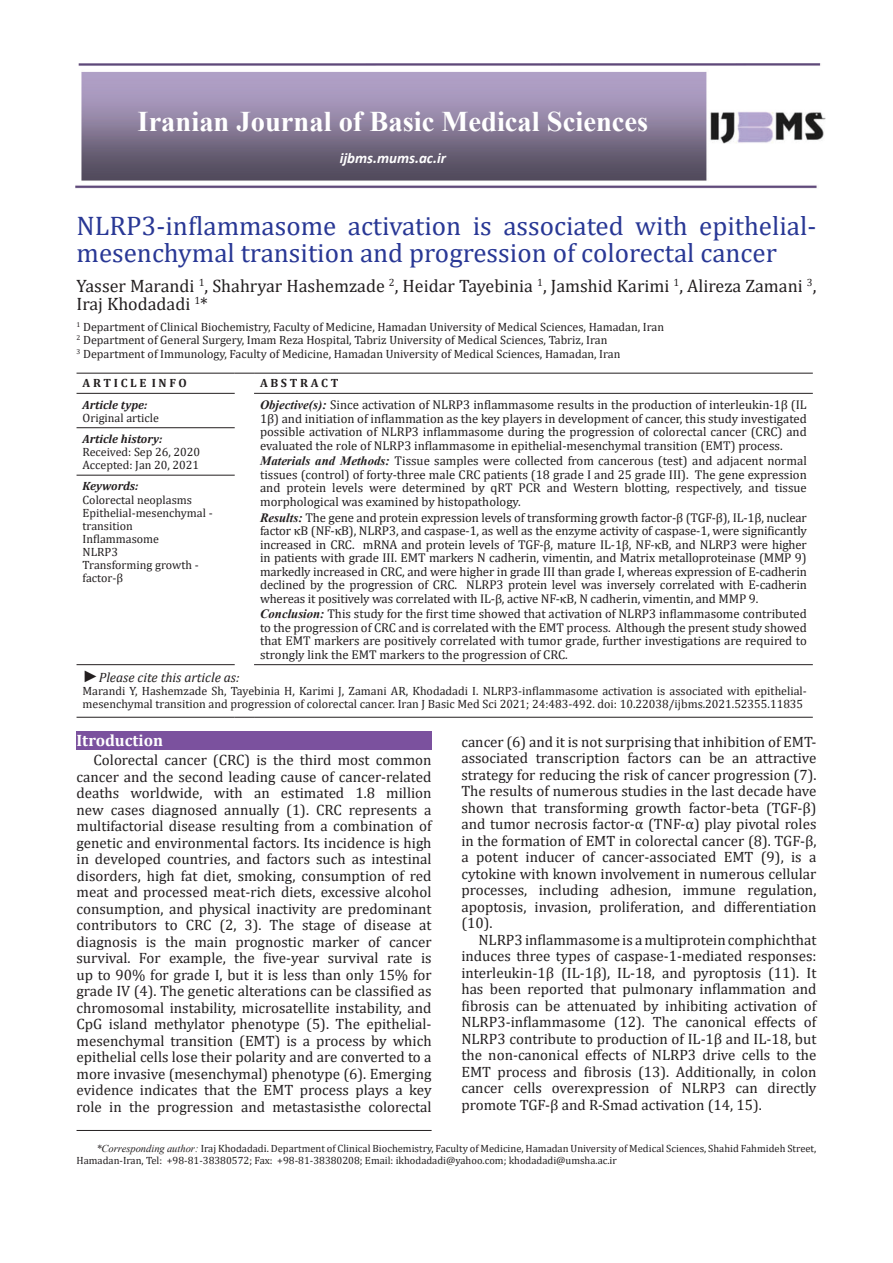
<style>
.page{position:relative;width:893px;height:1263px;background:#fff}
.page>*{position:absolute;margin:0;border:0;box-sizing:border-box;transform-origin:0 0}
.t1{font:700 28.5px "Times New Roman";color:#fff}
.t2{font:27px/27px "Cambria";color:#293895}
.t3{font:18px/17.5px "Cambria";color:#231f20}
.t4{font:700 16.5px "Cambria";color:#fff}
.t5{font:15px/16.5px "Cambria";color:#231f20;text-align:justify}
.t6{font:italic 700 15px "Calibri";color:#fff}
.t7{font:italic 13.5px "Cambria";color:#231f20}
.t8{font:12.75px/13.5px "Cambria";color:#231f20;text-align:justify}
.t9{font:12px/13px "Cambria";color:#231f20}
.t10{font:12px/13px "Cambria Math";color:#231f20}
.t11{font:italic 700 12px "Cambria";color:#231f20}
.t12{font:700 12px "Cambria";color:#231f20}
.t13{font:10.5px/12.6px "Cambria";color:#231f20}
.s1{font-family:"Times New Roman";font-weight:700;font-style:italic}
.s2{font-family:"Times New Roman";font-size:16.5px}
.s3{font-family:"Times New Roman";font-style:italic}
</style>
<div class="page">
<hr style="left:77px;top:1130px;width:355px;height:1px;background:#231f20">
<img style="left:75px;top:64px;width:750px;height:125px">
<hr style="left:77px;top:373px;width:158px;height:1px;background:#231f20">
<svg style="left:235px;top:373px;width:19px;height:1px"></svg>
<hr style="left:254px;top:373px;width:559px;height:1px;background:#231f20">
<hr style="left:77px;top:393px;width:158px;height:1px;background:#231f20">
<hr style="left:77px;top:427px;width:158px;height:1px;background:#231f20">
<hr style="left:254px;top:393px;width:559px;height:1px;background:#231f20">
<hr style="left:77px;top:475px;width:158px;height:1px;background:#231f20">
<hr style="left:77px;top:717px;width:158px;height:1px;background:#231f20">
<svg style="left:235px;top:717px;width:19px;height:1px"></svg>
<hr style="left:254px;top:717px;width:559px;height:1px;background:#231f20">
<hr style="left:77px;top:664px;width:158px;height:1px;background:#231f20">
<hr style="left:254px;top:664px;width:559px;height:1px;background:#231f20">
<div style="left:77px;top:731px;width:355px;height:19px;background:#7b519e"></div>
<h1 class="t1" style="left:138px;top:101px;width:512px">Iranian Journal of Basic Medical Sciences</h1>
<p class="t6" style="left:340px;top:147px;width:108px">ijbms.mums.ac.ir</p>
<h2 class="t2" style="left:77px;top:212px;width:741px">NLRP3-inflammasome activation is associated with epithelial&shy;mesenchymal transition and progression of colorectal cancer</h2>
<p class="t3" style="left:77px;top:277px;width:741px">Yasser Marandi <sup>1</sup>, Shahryar Hashemzade <sup>2</sup>, Heidar Tayebinia <sup>1</sup>, Jamshid Karimi <sup>1</sup>, Alireza Zamani <sup>3</sup>,<br>Iraj Khodadadi <sup>1</sup>*</p>
<p class="t9" style="left:77px;top:320px;width:589px;line-height:13.5px"><sup>1</sup> Department of Clinical Biochemistry, Faculty of Medicine, Hamadan University of Medical Sciences, Hamadan, Iran<br><sup>2</sup> Department of General Surgery, Imam Reza Hospital, Tabriz University of Medical Sciences, Tabriz, Iran<br><sup>3</sup> Department of Immunology, Faculty of Medicine, Hamadan University of Medical Sciences, Hamadan, Iran</p>
<p class="t12" style="left:83px;top:375px;width:106px">A R T I C L E I N F O</p>
<p class="t12" style="left:260px;top:375px;width:80px">A B S T R A C T</p>
<p class="t11" style="left:83px;top:396px;width:66px">Article type:</p>
<p class="t10" style="left:83px;top:411px;width:78px">Original article</p>
<p class="t8" style="left:260px;top:398px;width:548px"><span class="s1">Objective(s):</span> Since activation of NLRP3 inflammasome results in the production of interleukin-1β (IL 1β) and initiation of inflammation as the key players in development of cancer, this study investigated possible activation of NLRP3 inflammasome during the progression of colorectal cancer (CRC) and evaluated the role of NLRP3 inflammasome in epithelial-mesenchymal transition (EMT) process.</p>
<p class="t8" style="left:260px;top:454px;width:548px"><span class="s1">Materials and Methods:</span> Tissue samples were collected from cancerous (test) and adjacent normal tissues (control) of forty-three male CRC patients (18 grade I and 25 grade III). The gene expression and protein levels were determined by qRT PCR and Western blotting, respectively, and tissue morphological was examined by histopathology.</p>
<p class="t8" style="left:260px;top:510px;width:548px"><span class="s1">Results:</span> The gene and protein expression levels of transforming growth factor-β (TGF-β), IL-1β, nuclear factor κB (NF-κB), NLRP3, and caspase-1, as well as the enzyme activity of caspase-1, were significantly increased in CRC. mRNA and protein levels of TGF-β, mature IL-1β, NF-κB, and NLRP3 were higher in patients with grade III. EMT markers N cadherin, vimentin, and Matrix metalloproteinase (MMP 9) markedly increased in CRC, and were higher in grade III than grade I, whereas expression of E-cadherin declined by the progression of CRC. NLRP3 protein level was inversely correlated with E-cadherin whereas it positively was correlated with IL-β, active NF-κB, N cadherin, vimentin, and MMP 9.</p>
<p class="t8" style="left:260px;top:607px;width:548px"><span class="s1">Conclusion:</span> This study for the first time showed that activation of NLRP3 inflammasome contributed to the progression of CRC and is correlated with the EMT process. Although the present study showed that EMT markers are positively correlated with tumor grade, further investigations are required to strongly link the EMT markers to the progression of CRC.</p>
<p class="t11" style="left:83px;top:430px;width:81px">Article history:</p>
<p class="t10" style="left:83px;top:445px;width:119px">Received: Sep 26, 2020<br>Accepted: Jan 20, 2021</p>
<p class="t11" style="left:83px;top:478px;width:57px">Keywords:</p>
<p class="t9" style="left:83px;top:493px;width:132px">Colorectal neoplasms<br>Epithelial-mesenchymal - transition<br>Inflammasome<br>NLRP3<br>Transforming growth - factor-β</p>
<p class="t7" style="left:83px;top:668px;width:159px"><span class="s2">►</span>Please cite this article as:</p>
<p class="t10" style="left:83px;top:684px;width:726px">Marandi Y, Hashemzade Sh, Tayebinia H, Karimi J, Zamani AR, Khodadadi I. NLRP3-inflammasome activation is associated with epithelial&shy;mesenchymal transition and progression of colorectal cancer. Iran J Basic Med Sci 2021; 24:483-492. doi: 10.22038/ijbms.2021.52355.11835</p>
<p class="t4" style="left:77px;top:729px;width:88px">Itroduction</p>
<p class="t5" style="left:77px;top:752px;width:357px;text-indent:17px">Colorectal cancer (CRC) is the third most common cancer and the second leading cause of cancer-related deaths worldwide, with an estimated 1.8 million new cases diagnosed annually (1). CRC represents a multifactorial disease resulting from a combination of genetic and environmental factors. Its incidence is high in developed countries, and factors such as intestinal disorders, high fat diet, smoking, consumption of red meat and processed meat-rich diets, excessive alcohol consumption, and physical inactivity are predominant contributors to CRC (2, 3). The stage of disease at diagnosis is the main prognostic marker of cancer survival. For example, the five-year survival rate is up to 90% for grade I, but it is less than only 15% for grade IV (4). The genetic alterations can be classified as chromosomal instability, microsatellite instability, and CpG island methylator phenotype (5). The epithelial&shy;mesenchymal transition (EMT) is a process by which epithelial cells lose their polarity and are converted to a more invasive (mesenchymal) phenotype (6). Emerging evidence indicates that the EMT process plays a key role in the progression and metastasisthe colorectal</p>
<p class="t5" style="left:461px;top:733px;width:357px">cancer (6) and it is not surprising that inhibition of EMT&shy;associated transcription factors can be an attractive strategy for reducing the risk of cancer progression (7).<br>The results of numerous studies in the last decade have shown that transforming growth factor-beta (TGF-β) and tumor necrosis factor-α (TNF-α) play pivotal roles in the formation of EMT in colorectal cancer (8). TGF-β, a potent inducer of cancer-associated EMT (9), is a cytokine with known involvement in numerous cellular processes, including adhesion, immune regulation, apoptosis, invasion, proliferation, and differentiation (10).</p>
<p class="t5" style="left:461px;top:931px;width:357px;text-indent:17px">NLRP3 inflammasome is a multiprotein comphichthat induces three types of caspase-1-mediated responses: interleukin-1β (IL-1β), IL-18, and pyroptosis (11). It has been reported that pulmonary inflammation and fibrosis can be attenuated by inhibiting activation of NLRP3-inflammasome (12). The canonical effects of NLRP3 contribute to production of IL-1β and IL-18, but the non-canonical effects of NLRP3 drive cells to the EMT process and fibrosis (13). Additionally, in colon cancer cells overexpression of NLRP3 can directly promote TGF-β and R-Smad activation (14, 15).</p>
<p class="t13" style="left:77px;top:1142px;width:741px;text-indent:20px"><span class="s3">*Corresponding author:</span> Iraj Khodadadi. Department of Clinical Biochemistry, Faculty of Medicine, Hamadan University of Medical Sciences, Shahid Fahmideh Street,<br>Hamadan-Iran, Tel: +98-81-38380572; Fax: +98-81-38380208; Email: ikhodadadi@yahoo.com; khodadadi@umsha.ac.ir</p>
</div>
